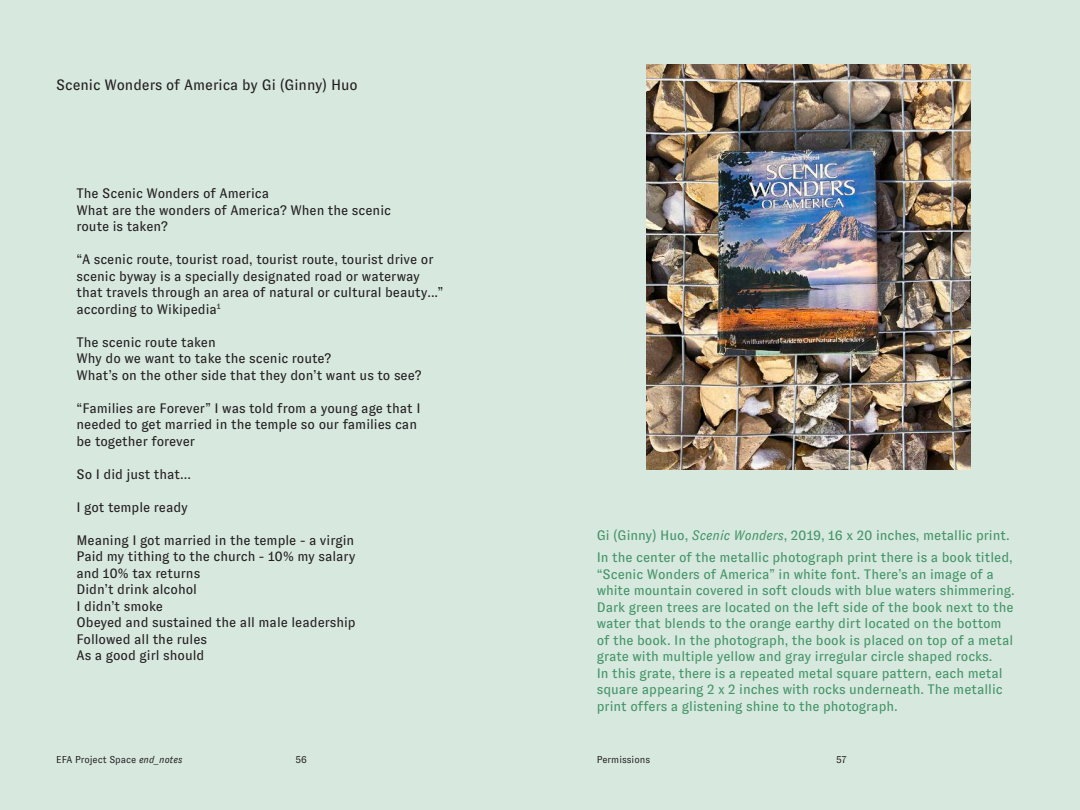
<style>
.page{position:relative;width:1080px;height:810px;background:#fff}
.page>*{position:absolute;margin:0;border:0;box-sizing:border-box;transform-origin:0 0}
.t1{font:15px "GT Zirkon";color:#231f20}
.t2{font:13.75px/16.5px "GT Zirkon";color:#231f20}
.t3{font:13.75px/16.5px "GT Zirkon";color:#439467}
.t4{font:10px "GT Zirkon";color:#231f20}
.s1{font-style:italic}
</style>
<div class="page">
<div style="left:540px;top:0;width:540px;height:810px;background:#d7e8df"></div>
<div style="left:0;top:0;width:540px;height:810px;background:#d7e8df"></div>
<img style="left:647px;top:64px;width:324px;height:406px">
<p class="t1" style="left:56px;top:77px;width:303px">Scenic Wonders of America by Gi (Ginny) Huo</p>
<p class="t2" style="left:77px;top:185px;width:316px">The Scenic Wonders of America<br>What are the wonders of America? When the scenic route is taken?</p>
<p class="t2" style="left:77px;top:251px;width:368px">“A scenic route, tourist road, tourist route, tourist drive or scenic byway is a specially designated road or waterway that travels through an area of natural or cultural beauty...” according to Wikipedia<sup>1</sup></p>
<p class="t2" style="left:77px;top:334px;width:347px">The scenic route taken<br>Why do we want to take the scenic route?<br>What’s on the other side that they don’t want us to see?</p>
<p class="t2" style="left:77px;top:400px;width:346px">“Families are Forever” I was told from a young age that I needed to get married in the temple so our families can be together forever</p>
<p class="t2" style="left:77px;top:466px;width:116px">So I did just that...</p>
<p class="t2" style="left:77px;top:499px;width:113px">I got temple ready</p>
<p class="t2" style="left:77px;top:532px;width:281px">Meaning I got married in the temple - a virgin<br>Paid my tithing to the church - 10% my salary and 10% tax returns<br>Didn’t drink alcohol<br>I didn’t smoke<br>Obeyed and sustained the all male leadership<br>Followed all the rules<br>As a good girl should</p>
<p class="t3" style="left:597px;top:525px;width:418px;line-height:22.1px">Gi (Ginny) Huo, <span class="s1">Scenic Wonders</span>, 2019, 16 x 20 inches, metallic print.<br>In the center of the metallic photograph print there is a book titled,</p>
<p class="t3" style="left:597px;top:566px;width:420px">“Scenic Wonders of America” in white font. There’s an image of a white mountain covered in soft clouds with blue waters shimmering.<br>Dark green trees are located on the left side of the book next to the water that blends to the orange earthy dirt located on the bottom of the book. In the photograph, the book is placed on top of a metal grate with multiple yellow and gray irregular circle shaped rocks.<br>In this grate, there is a repeated metal square pattern, each metal square appearing 2 x 2 inches with rocks underneath. The metallic print offers a glistening shine to the photograph.</p>
<p class="t4" style="left:56px;top:754px;width:128px">EFA Project Space <span class="s1">end_notes</span></p>
<p class="t4" style="left:296px;top:754px;width:13px">56</p>
<p class="t4" style="left:597px;top:754px;width:55px">Permissions</p>
<p class="t4" style="left:836px;top:754px;width:12px">57</p>
</div>
